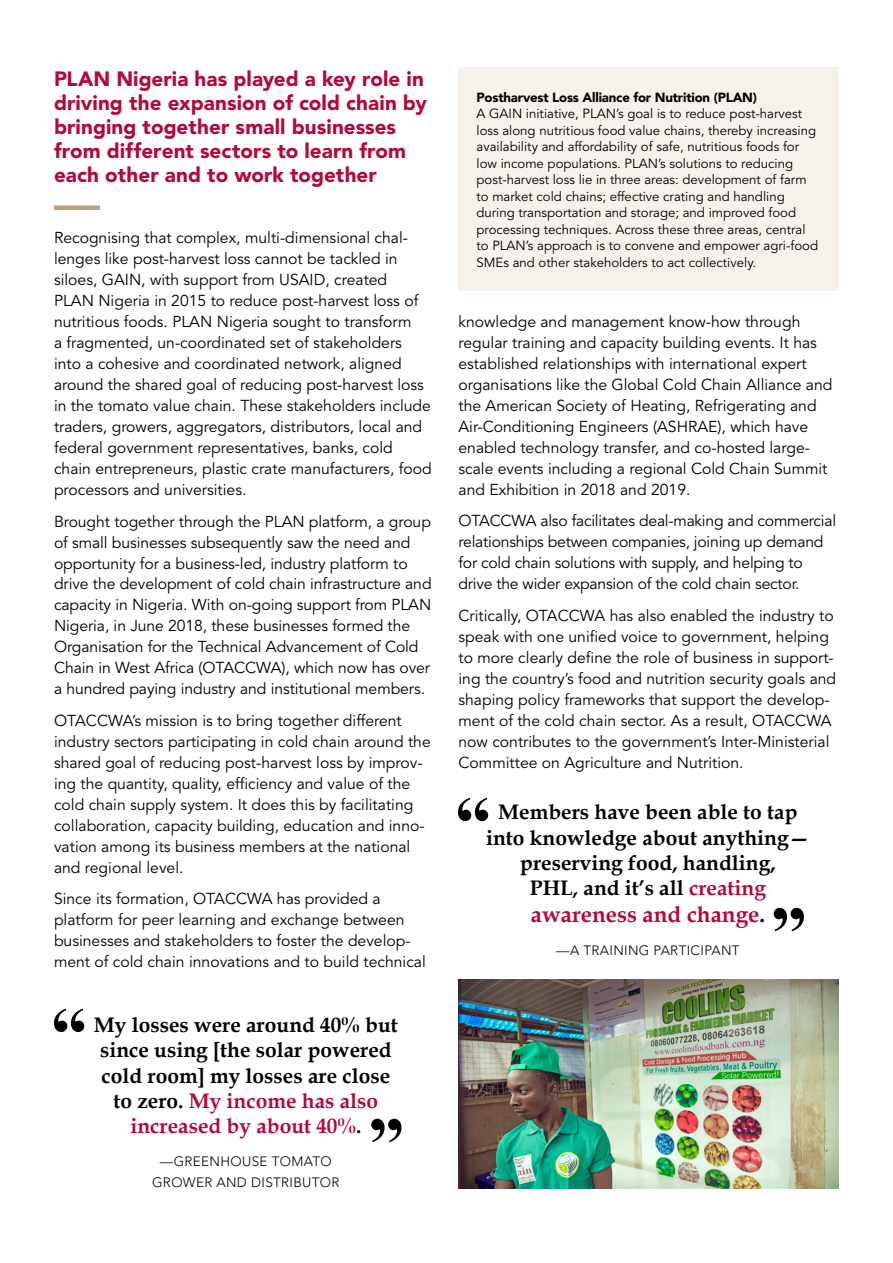
<style>
.page{position:relative;width:893px;height:1263px;background:#fff}
.page>*{position:absolute;margin:0;border:0;box-sizing:border-box;transform-origin:0 0}
.t1{font:700 22.5px "Book Antiqua";color:#b30838}
.t2{font:700 21px/25.2px "Book Antiqua";color:#000;text-align:center}
.t3{font:900 20.7px/24px "Avenir";letter-spacing:.005em;color:#b30838}
.t4{font:15.75px/21px "Avenir";color:#000}
.t5{font:300 13.5px/21px "Avenir";letter-spacing:.025em;color:#000;text-align:center}
.t6{font:13.2px/16.5px "Avenir";color:#000}
.t7{font:900 13.2px "Avenir";letter-spacing:-.015em;color:#000}
.s1{color:#b30838}
.s2{color:#000}
</style>
<div class="page">
<hr style="left:54px;top:206px;width:46px;height:4px;background:#bf9d7d">
<svg style="left:54px;top:1008px;width:30px;height:24px"></svg>
<svg style="left:371px;top:1119px;width:30px;height:23px"></svg>
<svg style="left:458px;top:798px;width:30px;height:23px"></svg>
<svg style="left:774px;top:908px;width:30px;height:23px"></svg>
<img style="left:458px;top:980px;width:381px;height:208px">
<div style="left:458px;top:68px;width:381px;height:223px;background:#f6f1eb"></div>
<h3 class="t3" style="left:54px;top:66px;width:374px">PLAN Nigeria has played a key role in driving the expansion of cold chain by bringing together small businesses from different sectors to learn from each other and to work together</h3>
<p class="t4" style="left:54px;top:228px;width:379px">Recognising that complex, multi-dimensional chal&shy;lenges like post-harvest loss cannot be tackled in siloes, GAIN, with support from USAID, created<br>PLAN Nigeria in 2015 to reduce post-harvest loss of nutritious foods. PLAN Nigeria sought to transform<br>a fragmented, un-coordinated set of stakeholders into a cohesive and coordinated network, aligned around the shared goal of reducing post-harvest loss in the tomato value chain. These stakeholders include traders, growers, aggregators, distributors, local and federal government representatives, banks, cold chain entrepreneurs, plastic crate manufacturers, food processors and universities.</p>
<p class="t4" style="left:54px;top:511px;width:379px">Brought together through the PLAN platform, a group of small businesses subsequently saw the need and opportunity for a business-led, industry platform to drive the development of cold chain infrastructure and capacity in Nigeria. With on-going support from PLAN Nigeria, in June 2018, these businesses formed the Organisation for the Technical Advancement of Cold Chain in West Africa (OTACCWA), which now has over a hundred paying industry and institutional members.</p>
<p class="t4" style="left:54px;top:710px;width:378px">OTACCWA’s mission is to bring together different industry sectors participating in cold chain around the shared goal of reducing post-harvest loss by improv&shy;ing the quantity, quality, efficiency and value of the cold chain supply system. It does this by facilitating collaboration, capacity building, education and inno&shy;vation among its business members at the national and regional level.</p>
<p class="t4" style="left:54px;top:889px;width:373px">Since its formation, OTACCWA has provided a platform for peer learning and exchange between businesses and stakeholders to foster the develop&shy;ment of cold chain innovations and to build technical</p>
<h2 class="t2" style="left:94px;top:1012px;width:305px">My losses were around 40% but since using [the solar powered cold room] my losses are close to zero. <span class="s1">My income has also increased by about 40%</span>.</h2>
<p class="t5" style="left:152px;top:1151px;width:189px">—GREENHOUSE TOMATO<br>GROWER AND DISTRIBUTOR</p>
<p class="t7" style="left:476px;top:89px;width:282px">Postharvest Loss Alliance for Nutrition (PLAN)</p>
<p class="t6" style="left:476px;top:106px;width:343px">A GAIN initiative, PLAN’s goal is to reduce post-harvest loss along nutritious food value chains, thereby increasing availability and affordability of safe, nutritious foods for low income populations. PLAN’s solutions to reducing post-harvest loss lie in three areas: development of farm to market cold chains; effective crating and handling during transportation and storage; and improved food processing techniques. Across these three areas, central to PLAN’s approach is to convene and empower agri-food SMEs and other stakeholders to act collectively.</p>
<p class="t4" style="left:458px;top:311px;width:375px">knowledge and management know-how through regular training and capacity building events. It has established relationships with international expert organisations like the Global Cold Chain Alliance and the American Society of Heating, Refrigerating and Air-Conditioning Engineers (ASHRAE), which have enabled technology transfer, and co-hosted large&shy;scale events including a regional Cold Chain Summit and Exhibition in 2018 and 2019.</p>
<p class="t4" style="left:458px;top:511px;width:379px">OTACCWA also facilitates deal-making and commercial relationships between companies, joining up demand for cold chain solutions with supply, and helping to drive the wider expansion of the cold chain sector.</p>
<p class="t4" style="left:458px;top:605px;width:379px">Critically, OTACCWA has also enabled the industry to speak with one unified voice to government, helping to more clearly define the role of business in support&shy;ing the country’s food and nutrition security goals and shaping policy frameworks that support the develop&shy;ment of the cold chain sector. As a result, OTACCWA now contributes to the government’s Inter-Ministerial Committee on Agriculture and Nutrition.</p>
<h2 class="t2" style="left:486px;top:799px;width:325px">Members have been able to tap into knowledge about anything— preserving food, handling,<br>PHL, and it’s all <span class="s1">creating</span></h2>
<h1 class="t1" style="left:531px;top:899px;width:236px">awareness and change<span class="s2">.</span></h1>
<p class="t5" style="left:556px;top:940px;width:185px">—A TRAINING PARTICIPANT</p>
</div>
